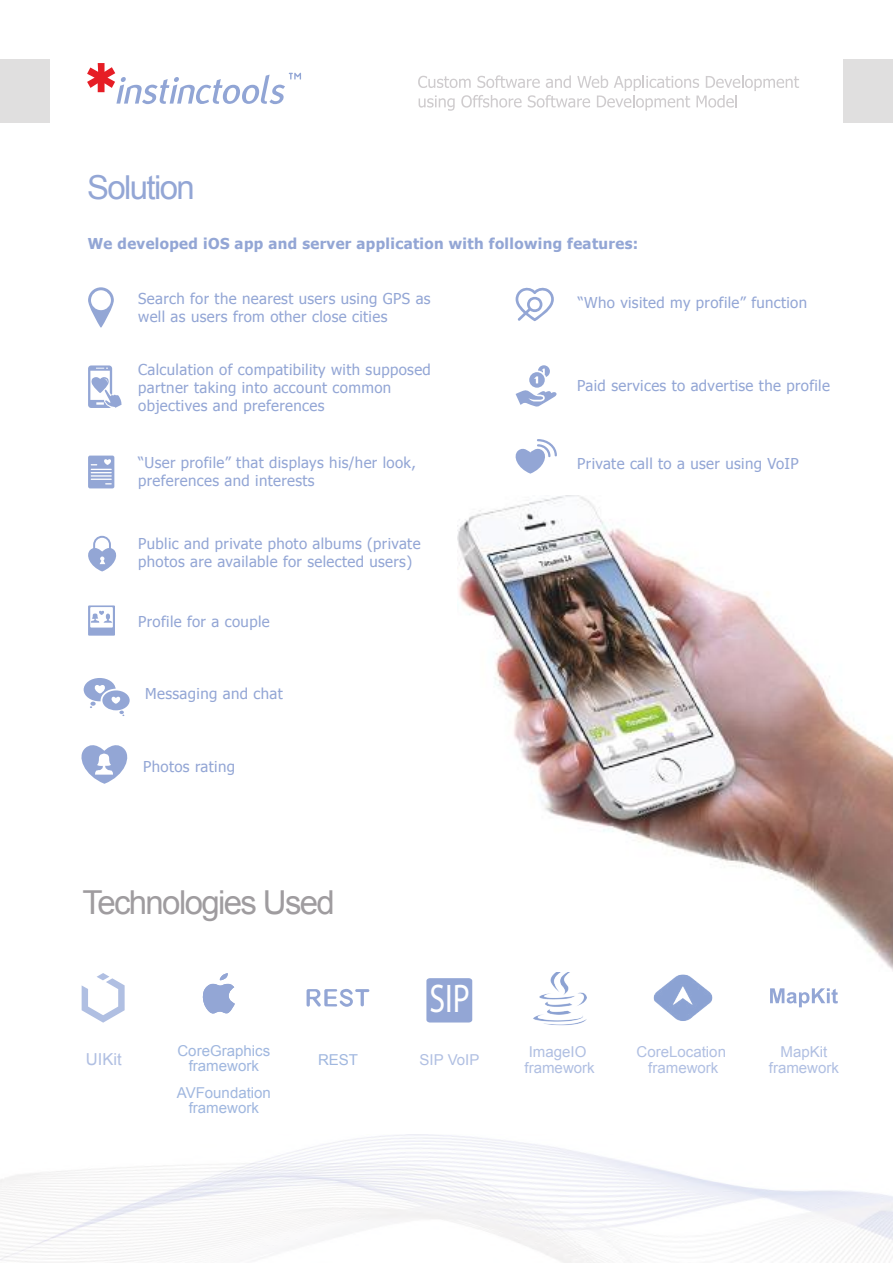
<style>
.page{position:relative;width:893px;height:1263px;background:#fff}
.page>*{position:absolute;margin:0;border:0;box-sizing:border-box;transform-origin:0 0}
.t1{font:40.05px "Myriad Pro";color:#fff;scale:.8 1}
.t2{font:33px "Arial";letter-spacing:-.05em;color:#9f9c9f}
.t3{font:33px "Arial";letter-spacing:-.05em;color:#93a6d5}
.t4{font:16.5px "Arial";color:#b0bfe2}
.t5{font:15px/18px "Tahoma";letter-spacing:.025em;color:#93a6d5}
.t6{font:700 15px "Tahoma";letter-spacing:.025em;color:#93a6d5}
.t7{font:15px/16.5px "Arial";color:#b0bfe2;text-align:center}
.t8{font:15px/15px "Arial";color:#a0b7df;text-align:center}
</style>
<div class="page">
<svg style="left:418px;top:75px;width:381px;height:36px"></svg>
<div style="left:843px;top:60px;width:50px;height:63px;background:#e0dfdf"></div>
<div style="left:0;top:60px;width:50px;height:63px;background:#e0dfdf"></div>
<svg style="left:87px;top:63px;width:214px;height:41px"></svg>
<svg style="left:88px;top:287px;width:26px;height:40px"></svg>
<svg style="left:88px;top:365px;width:34px;height:43px"></svg>
<svg style="left:88px;top:456px;width:26px;height:32px"></svg>
<svg style="left:88px;top:536px;width:29px;height:35px"></svg>
<svg style="left:88px;top:605px;width:27px;height:31px"></svg>
<svg style="left:84px;top:678px;width:46px;height:38px"></svg>
<svg style="left:81px;top:745px;width:47px;height:39px"></svg>
<svg style="left:516px;top:288px;width:38px;height:33px"></svg>
<svg style="left:516px;top:365px;width:41px;height:42px"></svg>
<svg style="left:516px;top:439px;width:41px;height:35px"></svg>
<svg style="left:82px;top:973px;width:43px;height:50px"></svg>
<img style="left:653px;top:974px;width:60px;height:47px">
<svg style="left:770px;top:988px;width:68px;height:19px"></svg>
<svg style="left:307px;top:989px;width:62px;height:18px"></svg>
<svg style="left:202px;top:973px;width:33px;height:40px"></svg>
<img style="left:533px;top:972px;width:53px;height:54px">
<div style="left:426px;top:978px;width:46px;height:44px;background:#93a6d5"></div>
<img style="left:458px;top:496px;width:435px;height:475px">
<h2 class="t3" style="left:87px;top:166px;width:109px">Solution</h2>
<p class="t6" style="left:88px;top:233px;width:552px">We developed iOS app and server application with following features:</p>
<p class="t5" style="left:138px;top:289px;width:294px">Search for the nearest users using GPS as well as users from other close cities</p>
<p class="t5" style="left:138px;top:360px;width:294px">Calculation of compatibility with supposed partner taking into account common objectives and preferences</p>
<p class="t5" style="left:138px;top:453px;width:279px">“User profile” that displays his/her look, preferences and interests</p>
<p class="t5" style="left:138px;top:534px;width:284px">Public and private photo albums (private photos are available for selected users)</p>
<p class="t5" style="left:138px;top:611px;width:133px">Profile for a couple</p>
<p class="t5" style="left:145px;top:684px;width:139px">Messaging and chat</p>
<p class="t5" style="left:143px;top:756px;width:93px">Photos rating</p>
<h2 class="t2" style="left:83px;top:881px;width:254px">Technologies Used</h2>
<h1 class="t1" style="left:429px;top:974px;width:52px">SIP</h1>
<p class="t5" style="left:578px;top:292px;width:231px">“Who visited my profile” function</p>
<p class="t5" style="left:577px;top:376px;width:254px">Paid services to advertise the profile</p>
<p class="t5" style="left:577px;top:453px;width:223px">Private call to a user using VoIP</p>
<p class="t8" style="left:177px;top:1043px;width:94px">CoreGraphics framework</p>
<p class="t8" style="left:177px;top:1085px;width:96px">AVFoundation framework</p>
<p class="t7" style="left:525px;top:1043px;width:72px;text-align:left">ImageIO framework</p>
<p class="t4" style="left:86px;top:1048px;width:37px">UIKit</p>
<p class="t7" style="left:637px;top:1043px;width:91px">CoreLocation framework</p>
<p class="t7" style="left:769px;top:1043px;width:72px">MapKit framework</p>
<p class="t8" style="left:318px;top:1052px;width:42px">REST</p>
<p class="t7" style="left:419px;top:1051px;width:61px">SIP VoIP</p>
</div>
